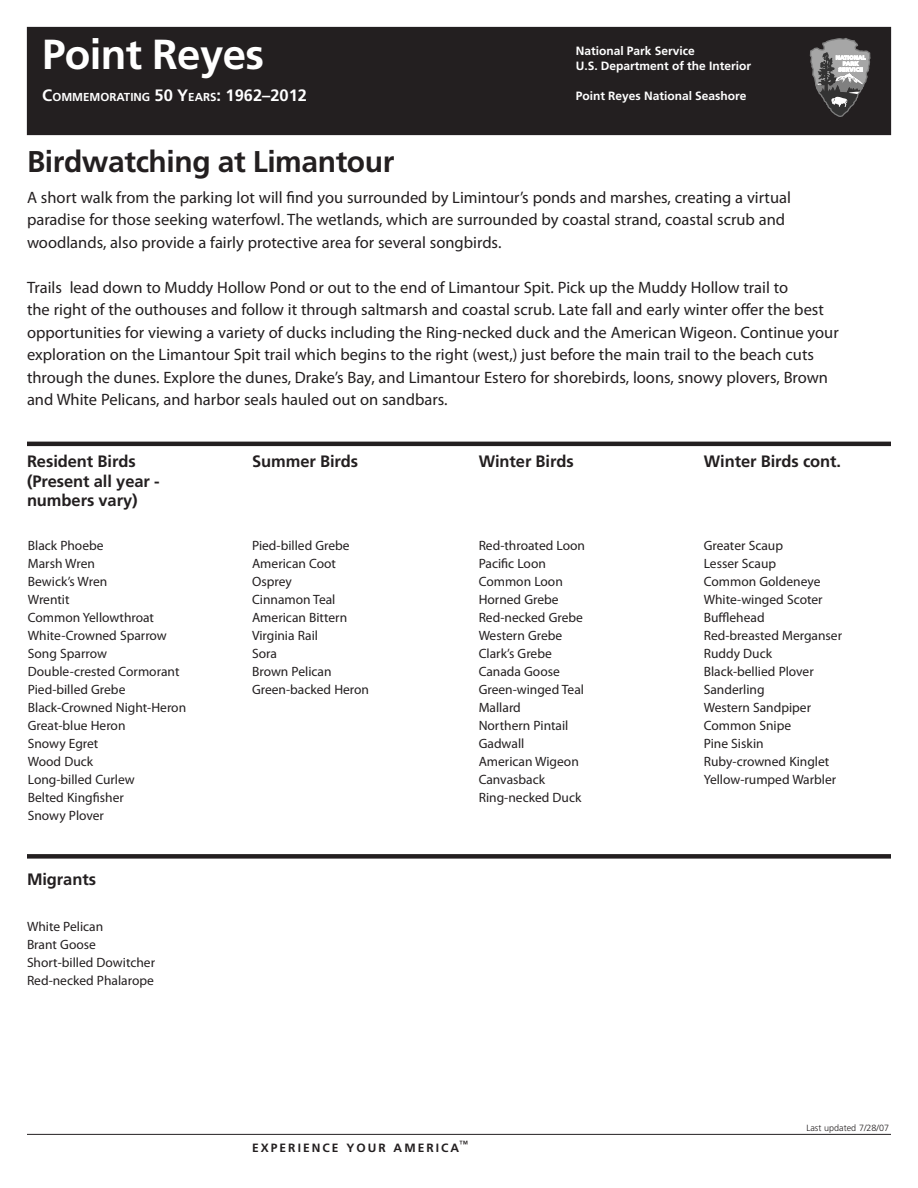
<style>
.page{position:relative;width:918px;height:1188px;background:#fff}
.page>*{position:absolute;margin:0;border:0;box-sizing:border-box;transform-origin:0 0}
.Black-band_site_name{font:700 42px "Frutiger LT Std";letter-spacing:-.015em;color:#fff}
.Site_Bulletin_Title{font:700 30px "Frutiger LT Std";letter-spacing:-.015em;color:#231f20}
.Introduction-text{font:16.5px/22.5px "Myriad Pro";color:#231f20}
.Head-A{font:700 16.5px "Frutiger LT Std";letter-spacing:-.005em;color:#231f20}
.Text{font:13.5px/18px "Myriad Pro";color:#231f20}
.Black-band__DOI_NPS{font:700 12px "Frutiger LT Std";color:#fff}
.EXPERIENCE_YOUR_AME{font:700 12px "Frutiger LT Std";letter-spacing:.17em;color:#231f20}
.Black-band__DOI_NPS-2{font:700 11.55px "Frutiger LT Std";color:#fff}
.t1{font:300 9px "Frutiger LT Std";color:#231f20}
.s1{font-size:16.5px}
</style>
<div class="page">
<div style="left:27px;top:27px;width:864px;height:108px;background:#231f20"></div>
<hr style="left:27px;top:442px;width:864px;height:4px;background:#231f20">
<div style="left:27px;top:854px;width:864px;height:5px;background:#231f20"></div>
<svg style="left:810px;top:38px;width:61px;height:79px"></svg>
<hr style="left:27px;top:1134px;width:864px;height:1px;background:#231f20">
<p class="Black-band_site_name" style="left:42px;top:30px;width:224px">Point Reyes</p>
<p class="Black-band__DOI_NPS" style="left:576px;top:44px;width:121px">National Park Service</p>
<p class="Black-band__DOI_NPS" style="left:576px;top:59px;width:177px">U.S. Department of the Interior</p>
<p class="Black-band__DOI_NPS-2" style="left:42px;top:90px;width:266px"><span class="s1">C</span>OMMEMORATING <span class="s1">50 Y</span>EARS<span class="s1">: 1962–2012</span></p>
<p class="Black-band__DOI_NPS" style="left:576px;top:89px;width:172px">Point Reyes National Seashore</p>
<p class="Site_Bulletin_Title" style="left:27px;top:144px;width:369px">Birdwatching at Limantour</p>
<p class="Introduction-text" style="left:27px;top:186px;width:766px">A short walk from the parking lot will find you surrounded by Limintour’s ponds and marshes, creating a virtual paradise for those seeking waterfowl. The wetlands, which are surrounded by coastal strand, coastal scrub and woodlands, also provide a fairly protective area for several songbirds.</p>
<p class="Introduction-text" style="left:27px;top:276px;width:813px">Trails lead down to Muddy Hollow Pond or out to the end of Limantour Spit. Pick up the Muddy Hollow trail to<br>the right of the outhouses and follow it through saltmarsh and coastal scrub. Late fall and early winter offer the best opportunities for viewing a variety of ducks including the Ring-necked duck and the American Wigeon. Continue your exploration on the Limantour Spit trail which begins to the right (west,) just before the main trail to the beach cuts through the dunes. Explore the dunes, Drake’s Bay, and Limantour Estero for shorebirds, loons, snowy plovers, Brown and White Pelicans, and harbor seals hauled out on sandbars.</p>
<p class="Head-A" style="left:27px;top:452px;width:110px">Resident Birds</p>
<p class="Head-A" style="left:27px;top:471px;width:134px">(Present all year -</p>
<p class="Head-A" style="left:27px;top:491px;width:112px">numbers vary)</p>
<p class="Head-A" style="left:252px;top:452px;width:108px">Summer Birds</p>
<p class="Head-A" style="left:479px;top:452px;width:97px">Winter Birds</p>
<p class="Head-A" style="left:704px;top:452px;width:139px">Winter Birds cont.</p>
<p class="Text" style="left:28px;top:536px;width:160px">Black Phoebe<br>Marsh Wren<br>Bewick’s Wren<br>Wrentit<br>Common Yellowthroat<br>White-Crowned Sparrow<br>Song Sparrow<br>Double-crested Cormorant<br>Pied-billed Grebe<br>Black-Crowned Night-Heron<br>Great-blue Heron<br>Snowy Egret<br>Wood Duck<br>Long-billed Curlew<br>Belted Kingfisher<br>Snowy Plover</p>
<p class="Text" style="left:479px;top:536px;width:108px">Red-throated Loon<br>Pacific Loon<br>Common Loon<br>Horned Grebe<br>Red-necked Grebe<br>Western Grebe<br>Clark’s Grebe<br>Canada Goose<br>Green-winged Teal<br>Mallard<br>Northern Pintail<br>Gadwall<br>American Wigeon<br>Canvasback<br>Ring-necked Duck</p>
<p class="Text" style="left:252px;top:536px;width:119px">Pied-billed Grebe<br>American Coot<br>Osprey<br>Cinnamon Teal<br>American Bittern<br>Virginia Rail<br>Sora<br>Brown Pelican<br>Green-backed Heron</p>
<p class="Head-A" style="left:27px;top:870px;width:71px">Migrants</p>
<p class="Text" style="left:27px;top:917px;width:130px">White Pelican<br>Brant Goose<br>Short-billed Dowitcher<br>Red-necked Phalarope</p>
<p class="EXPERIENCE_YOUR_AME" style="left:252px;top:1141px;width:218px">EXPERIENCE YOUR AMERICA<sup>™</sup></p>
<p class="Text" style="left:704px;top:536px;width:140px">Greater Scaup<br>Lesser Scaup<br>Common Goldeneye<br>White-winged Scoter<br>Bufflehead<br>Red-breasted Merganser<br>Ruddy Duck<br>Black-bellied Plover<br>Sanderling<br>Western Sandpiper<br>Common Snipe<br>Pine Siskin<br>Ruby-crowned Kinglet<br>Yellow-rumped Warbler</p>
<p class="t1" style="left:807px;top:1123px;width:84px">Last updated 7/28/07</p>
</div>
